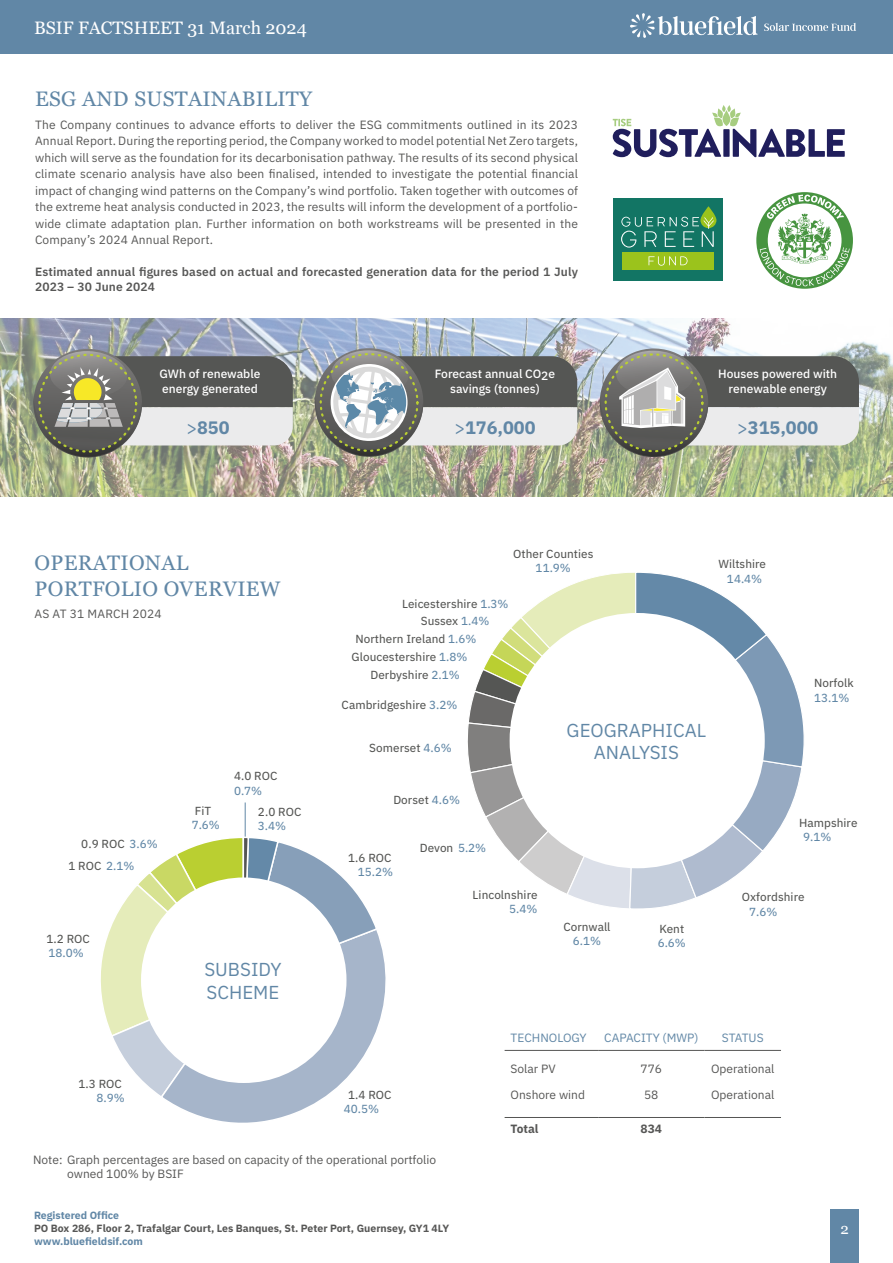
<style>
.page{position:relative;width:893px;height:1263px;background:#fff}
.page>*{position:absolute;margin:0;border:0;box-sizing:border-box;transform-origin:0 0}
.t1{font:21px "Georgia";letter-spacing:.015em;color:#6187a6}
.t2{font:18.75px "IBM Plex Sans";color:#6187a6}
.t3{font:18px "Georgia";color:#fff}
.t4{font:700 18px "IBM Plex Sans";color:#6187a6}
.t5{font:15px "Georgia";color:#fff}
.t6{font:12px/16.5px "IBM Plex Sans";color:#575756;text-align:justify}
.t7{font:500 12px/15px "IBM Plex Sans";color:#fff;text-align:center}
.t8{font:600 12px/15px "IBM Plex Sans";letter-spacing:.01em;color:#575756}
.t9{font:12px "IBM Plex Sans";color:#6187a6}
.t10{font:700 12px "IBM Plex Sans";color:#575756}
.t11{font:11.7px "IBM Plex Sans Text";letter-spacing:.005em;color:#555654}
.t12{font:11.7px "IBM Plex Sans Text";color:#6187a6}
.t13{font:700 10.5px "IBM Plex Sans";color:#575756}
.t14{font:700 10.5px "IBM Plex Sans";color:#6187a6}
.s1{font-weight:400}
.s2{color:#6187a6}
</style>
<div class="page">
<div style="left:831px;top:1210px;width:28px;height:53px;background:#6187a6"></div>
<div style="left:0;top:0;width:893px;height:53px;background:#6187a6"></div>
<svg style="left:764px;top:23px;width:92px;height:8px"></svg>
<svg style="left:630px;top:13px;width:127px;height:25px"></svg>
<img style="left:0;top:319px;width:892px;height:178px">
<div style="left:613px;top:198px;width:110px;height:82px;background:#127564"></div>
<div style="left:622px;top:252px;width:92px;height:18px;background:#9bc31c"></div>
<svg style="left:700px;top:206px;width:16px;height:22px"></svg>
<svg style="left:621px;top:217px;width:93px;height:31px"></svg>
<svg style="left:648px;top:256px;width:40px;height:10px"></svg>
<svg style="left:756px;top:192px;width:97px;height:97px"></svg>
<svg style="left:613px;top:105px;width:232px;height:52px"></svg>
<svg style="left:314px;top:348px;width:263px;height:110px;background:#9a9e9b"></svg>
<svg style="left:599px;top:348px;width:260px;height:110px;background:#9a9c96"></svg>
<svg style="left:32px;top:349px;width:261px;height:109px;background:#91928a"></svg>
<hr style="left:245px;top:802px;width:1px;height:53px;background:#6187a6">
<svg style="left:100px;top:836px;width:286px;height:287px"></svg>
<div style="left:141px;top:877px;width:205px;height:206px;background:#fff;border-radius:50%"></div>
<hr style="left:505px;top:1050px;width:93px;height:1px;background:#555654">
<hr style="left:598px;top:1050px;width:106px;height:1px;background:#555654">
<hr style="left:704px;top:1050px;width:77px;height:1px;background:#555654">
<hr style="left:505px;top:1117px;width:93px;height:1px;background:#555654">
<hr style="left:598px;top:1117px;width:106px;height:1px;background:#555654">
<hr style="left:704px;top:1117px;width:77px;height:1px;background:#555654">
<svg style="left:467px;top:572px;width:337px;height:337px"></svg>
<div style="left:510px;top:613px;width:255px;height:255px;background:#fff;border-radius:50%"></div>
<h3 class="t3" style="left:34px;top:15px;width:274px">BSIF FACTSHEET 31 March 2024</h3>
<p class="t1" style="left:35px;top:84px;width:279px">ESG AND SUSTAINABILITY</p>
<p class="t6" style="left:35px;top:115px;width:544px">The Company continues to advance efforts to deliver the ESG commitments outlined in its 2023<br>Annual Report. During the reporting period, the Company worked to model potential Net Zero targets, which will serve as the foundation for its decarbonisation pathway. The results of its second physical climate scenario analysis have also been finalised, intended to investigate the potential financial impact of changing wind patterns on the Company’s wind portfolio. Taken together with outcomes of the extreme heat analysis conducted in 2023, the results will inform the development of a portfolio&shy;wide climate adaptation plan. Further information on both workstreams will be presented in the Company’s 2024 Annual Report.</p>
<p class="t8" style="left:35px;top:263px;width:544px">Estimated annual figures based on actual and forecasted generation data for the period 1 July<br>2023 – 30 June 2024</p>
<p class="t7" style="left:160px;top:366px;width:102px;text-align:left">GWh of renewable energy generated</p>
<p class="t7" style="left:435px;top:366px;width:122px">Forecast annual CO2e savings (tonnes)</p>
<p class="t7" style="left:718px;top:366px;width:120px">Houses powered with renewable energy</p>
<p class="t4" style="left:186px;top:413px;width:45px"><span class="s1">&gt;</span>850</p>
<p class="t4" style="left:454px;top:413px;width:83px"><span class="s1">&gt;</span>176,000</p>
<p class="t4" style="left:737px;top:413px;width:83px"><span class="s1">&gt;</span>315,000</p>
<p class="t1" style="left:35px;top:548px;width:155px">OPERATIONAL</p>
<p class="t1" style="left:35px;top:573px;width:247px">PORTFOLIO OVERVIEW</p>
<p class="t6" style="left:35px;top:605px;width:129px">AS AT 31 MARCH 2024</p>
<p class="t11" style="left:81px;top:835px;width:78px">0.9 ROC <span class="s2">3.6%</span></p>
<p class="t11" style="left:68px;top:857px;width:68px">1 ROC <span class="s2">2.1%</span></p>
<p class="t11" style="left:46px;top:930px;width:45px">1.2 ROC</p>
<p class="t12" style="left:48px;top:944px;width:37px">18.0%</p>
<p class="t11" style="left:78px;top:1074px;width:45px">1.3 ROC</p>
<p class="t12" style="left:97px;top:1089px;width:30px">8.9%</p>
<p class="t11" style="left:195px;top:802px;width:18px">FiT</p>
<p class="t12" style="left:192px;top:816px;width:30px">7.6%</p>
<p class="t11" style="left:234px;top:767px;width:45px">4.0 ROC</p>
<p class="t12" style="left:234px;top:781px;width:30px">0.7%</p>
<p class="t11" style="left:258px;top:803px;width:45px">2.0 ROC</p>
<p class="t12" style="left:258px;top:817px;width:30px">3.4%</p>
<p class="t2" style="left:204px;top:955px;width:79px">SUBSIDY</p>
<p class="t2" style="left:207px;top:978px;width:74px">SCHEME</p>
<p class="t11" style="left:513px;top:544px;width:82px">Other Counties</p>
<p class="t12" style="left:536px;top:559px;width:37px">11.9%</p>
<p class="t11" style="left:402px;top:594px;width:108px">Leicestershire <span class="s2">1.3%</span></p>
<p class="t11" style="left:421px;top:612px;width:70px">Sussex <span class="s2">1.4%</span></p>
<p class="t11" style="left:355px;top:630px;width:123px">Northern Ireland <span class="s2">1.6%</span></p>
<p class="t11" style="left:370px;top:666px;width:91px">Derbyshire <span class="s2">2.1%</span></p>
<p class="t11" style="left:352px;top:648px;width:117px">Gloucestershire <span class="s2">1.8%</span></p>
<p class="t11" style="left:342px;top:695px;width:117px">Cambridgeshire <span class="s2">3.2%</span></p>
<p class="t11" style="left:369px;top:739px;width:84px">Somerset <span class="s2">4.6%</span></p>
<p class="t2" style="left:567px;top:716px;width:141px">GEOGRAPHICAL</p>
<p class="t2" style="left:594px;top:738px;width:87px">ANALYSIS</p>
<p class="t11" style="left:718px;top:555px;width:49px">Wiltshire</p>
<p class="t12" style="left:727px;top:569px;width:37px">14.4%</p>
<p class="t11" style="left:814px;top:674px;width:41px">Norfolk</p>
<p class="t12" style="left:814px;top:688px;width:37px">13.1%</p>
<p class="t11" style="left:393px;top:791px;width:68px">Dorset <span class="s2">4.6%</span></p>
<p class="t11" style="left:348px;top:848px;width:45px">1.6 ROC</p>
<p class="t12" style="left:358px;top:863px;width:37px">15.2%</p>
<p class="t11" style="left:420px;top:839px;width:68px">Devon <span class="s2">5.2%</span></p>
<p class="t11" style="left:473px;top:885px;width:66px">Lincolnshire</p>
<p class="t12" style="left:509px;top:900px;width:30px">5.4%</p>
<p class="t11" style="left:563px;top:917px;width:49px">Cornwall</p>
<p class="t12" style="left:573px;top:932px;width:30px">6.1%</p>
<p class="t11" style="left:659px;top:919px;width:26px">Kent</p>
<p class="t12" style="left:658px;top:934px;width:30px">6.6%</p>
<p class="t11" style="left:799px;top:814px;width:60px">Hampshire</p>
<p class="t12" style="left:803px;top:828px;width:30px">9.1%</p>
<p class="t11" style="left:742px;top:888px;width:64px">Oxfordshire</p>
<p class="t12" style="left:749px;top:902px;width:30px">7.6%</p>
<p class="t11" style="left:348px;top:1085px;width:45px">1.4 ROC</p>
<p class="t12" style="left:344px;top:1100px;width:37px">40.5%</p>
<p class="t9" style="left:511px;top:1029px;width:77px">TECHNOLOGY</p>
<p class="t9" style="left:604px;top:1029px;width:96px">CAPACITY (MWP)</p>
<p class="t9" style="left:722px;top:1029px;width:43px">STATUS</p>
<p class="t6" style="left:511px;top:1060px;width:47px">Solar PV</p>
<p class="t6" style="left:640px;top:1060px;width:23px">776</p>
<p class="t6" style="left:711px;top:1060px;width:65px">Operational</p>
<p class="t6" style="left:511px;top:1085px;width:76px">Onshore wind</p>
<p class="t6" style="left:644px;top:1085px;width:16px">58</p>
<p class="t6" style="left:711px;top:1085px;width:65px">Operational</p>
<p class="t10" style="left:511px;top:1119px;width:29px">Total</p>
<p class="t10" style="left:640px;top:1119px;width:23px">834</p>
<p class="t6" style="left:67px;top:1151px;width:370px;line-height:14.4px;text-indent:-34px">Note: Graph percentages are based on capacity of the operational portfolio owned 100% by BSIF</p>
<p class="t14" style="left:34px;top:1207px;width:87px">Registered Office</p>
<p class="t13" style="left:34px;top:1220px;width:417px">PO Box 286, Floor 2, Trafalgar Court, Les Banques, St. Peter Port, Guernsey, GY1 4LY</p>
<p class="t14" style="left:34px;top:1233px;width:110px">www.bluefieldsif.com</p>
<p class="t5" style="left:841px;top:1217px;width:10px">2</p>
</div>
